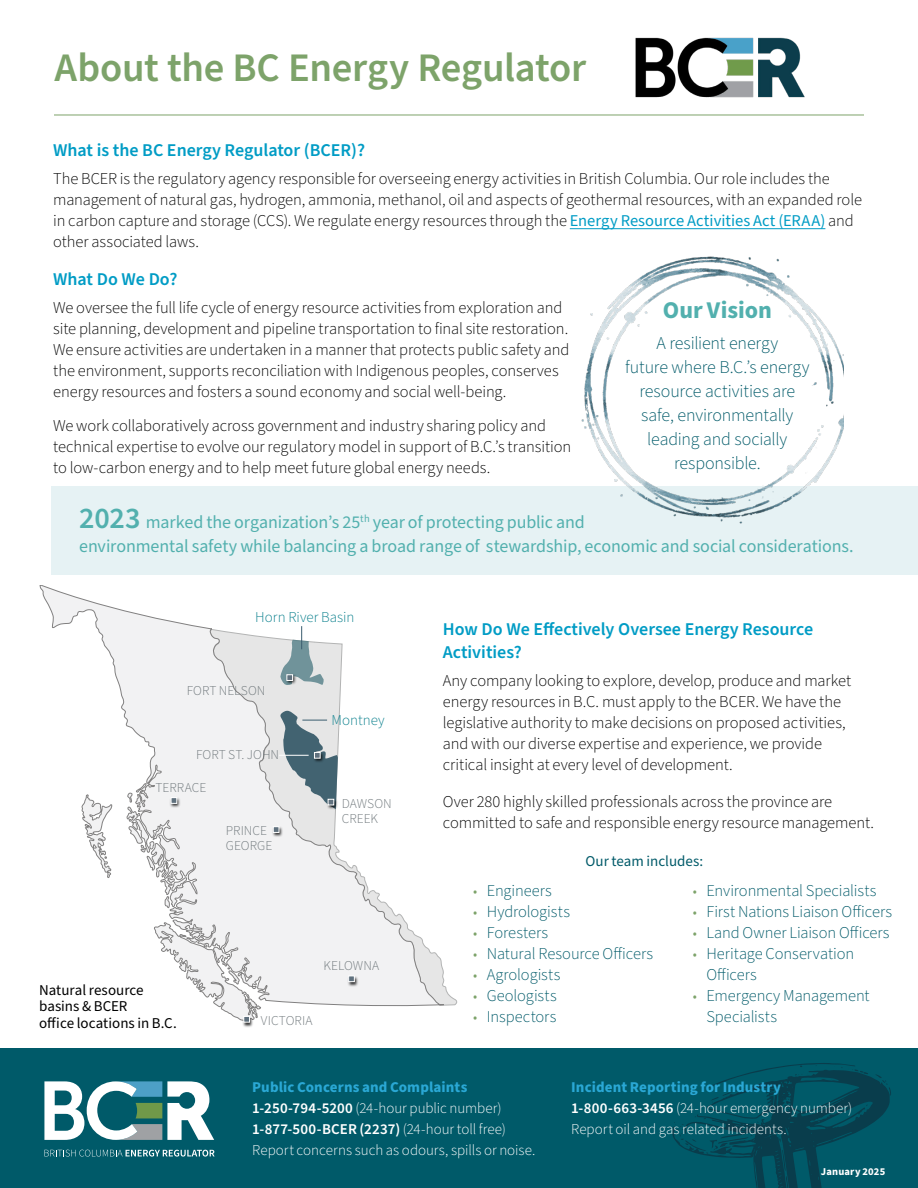
<style>
.page{position:relative;width:918px;height:1188px;background:#fff}
.page>*{position:absolute;margin:0;border:0;box-sizing:border-box;transform-origin:0 0}
.t1{font:600 40.5px "Source Sans Pro";letter-spacing:-.005em;color:#7da36a}
.t2{font:700 24px "Source Sans Pro";color:#52b0ae}
.t3{font:18px/24px "Source Sans Pro";letter-spacing:-.005em;color:#52b0ae}
.t4{font:300 18px/24px "Source Sans Pro";letter-spacing:-.01em;color:#005a69;text-align:center}
.t5{font:600 18px/22.5px "Source Sans Pro";color:#009cc5}
.t6{font:300 16.5px/21px "Source Sans Pro";letter-spacing:-.005em;color:#000}
.t7{font:300 16.5px/21px "Source Sans Pro";letter-spacing:-.005em;color:#005a69}
.t8{font:300 15px/21px "Source Sans Pro";color:#fff}
.t9{font:15px/16.5px "Source Sans Pro";color:#000}
.t10{font:300 15px "Source Sans Pro";color:#087f8c}
.t11{font:15px "Source Sans Pro";color:#005a69}
.t12{font:300 13.5px/15px "Source Sans Pro";letter-spacing:.005em;color:#6e767a}
.t13{font:700 10.5px "Source Sans Pro";letter-spacing:.02em;color:#fff}
.s1{font-weight:400;color:#009cc5}
.s2{font-weight:600;font-size:30px}
.s3{font-size:15px;color:#7da36a}
.s4{font-weight:700;color:#2aa8d5}
.s5{font-weight:600}
</style>
<div class="page">
<div style="left:0;top:1048px;width:918px;height:140px;background:#005a69"></div>
<svg style="left:672px;top:1076px;width:218px;height:112px"></svg>
<svg style="left:875px;top:1074px;width:16px;height:22px"></svg>
<svg style="left:674px;top:1063px;width:194px;height:112px"></svg>
<svg style="left:44px;top:1150px;width:171px;height:7px"></svg>
<svg style="left:44px;top:1081px;width:170px;height:59px"></svg>
<svg style="left:39px;top:586px;width:409px;height:421px"></svg>
<svg style="left:82px;top:795px;width:30px;height:83px"></svg>
<img style="left:168px;top:672px;width:192px;height:355px">
<svg style="left:153px;top:917px;width:108px;height:106px"></svg>
<div style="left:243px;top:1016px;width:7px;height:7px;border:1px solid #fff"></div>
<div style="left:348px;top:975px;width:7px;height:7px;border:1px solid #fff"></div>
<svg style="left:127px;top:783px;width:60px;height:126px"></svg>
<div style="left:171px;top:797px;width:6px;height:7px;border:1px solid #fff"></div>
<div style="left:273px;top:826px;width:6px;height:7px;border:1px solid #fff"></div>
<div style="left:51px;top:486px;width:867px;height:89px;background:#e6f2f4"></div>
<img style="left:581px;top:256px;width:263px;height:268px">
<hr style="left:570px;top:228px;width:255px;height:1px;background:#009cc5">
<hr style="left:54px;top:115px;width:810px;height:1px;background:#7da36a">
<img style="left:635px;top:37px;width:170px;height:61px">
<svg style="left:278px;top:709px;width:60px;height:100px;background:#9baab0"></svg>
<svg style="left:280px;top:626px;width:44px;height:59px"></svg>
<h1 class="t1" style="left:55px;top:40px;width:533px">About the BC Energy Regulator</h1>
<p class="t5" style="left:53px;top:139px;width:314px">What is the BC Energy Regulator (BCER)?</p>
<p class="t6" style="left:53px;top:168px;width:810px">The BCER is the regulatory agency responsible for overseeing energy activities in British Columbia. Our role includes the management of natural gas, hydrogen, ammonia, methanol, oil and aspects of geothermal resources, with an expanded role in carbon capture and storage (CCS). We regulate energy resources through the <span class="s1">Energy Resource Activities Act (ERAA)</span> and other associated laws.</p>
<p class="t5" style="left:53px;top:269px;width:126px">What Do We Do?</p>
<p class="t6" style="left:53px;top:298px;width:518px">We oversee the full life cycle of energy resource activities from exploration and site planning, development and pipeline transportation to final site restoration.<br>We ensure activities are undertaken in a manner that protects public safety and the environment, supports reconciliation with Indigenous peoples, conserves energy resources and fosters a sound economy and social well-being.</p>
<p class="t6" style="left:53px;top:416px;width:520px">We work collaboratively across government and industry sharing policy and technical expertise to evolve our regulatory model in support of B.C.’s transition to low-carbon energy and to help meet future global energy needs.</p>
<h2 class="t2" style="left:663px;top:294px;width:111px">Our Vision</h2>
<p class="t4" style="left:625px;top:331px;width:186px">A resilient energy<br>future where B.C.’s energy resource activities are safe, environmentally leading and socially responsible.</p>
<p class="t3" style="left:79px;top:510px;width:776px"><span class="s2">2023</span> marked the organization’s 25<sup>th</sup> year of protecting public and<br>environmental safety while balancing a broad range of stewardship, economic and social considerations.</p>
<p class="t10" style="left:255px;top:607px;width:101px">Horn River Basin</p>
<p class="t12" style="left:187px;top:683px;width:80px">FORT NELSON</p>
<p class="t12" style="left:196px;top:748px;width:85px">FORT ST. JOHN</p>
<p class="t12" style="left:156px;top:780px;width:53px">TERRACE</p>
<p class="t12" style="left:226px;top:823px;width:48px">PRINCE<br>GEORGE</p>
<p class="t10" style="left:332px;top:710px;width:55px">Montney</p>
<p class="t12" style="left:342px;top:796px;width:52px">DAWSON<br>CREEK</p>
<p class="t9" style="left:39px;top:982px;width:139px">Natural resource basins &amp; BCER<br>office locations in B.C.</p>
<p class="t12" style="left:324px;top:958px;width:57px">KELOWNA</p>
<p class="t12" style="left:261px;top:1014px;width:53px">VICTORIA</p>
<p class="t5" style="left:443px;top:619px;width:372px">How Do We Effectively Oversee Energy Resource<br>Activities?</p>
<p class="t6" style="left:443px;top:670px;width:410px">Any company looking to explore, develop, produce and market energy resources in B.C. must apply to the BCER. We have the legislative authority to make decisions on proposed activities, and with our diverse expertise and experience, we provide critical insight at every level of development.</p>
<p class="t6" style="left:443px;top:791px;width:433px">Over 280 highly skilled professionals across the province are committed to safe and responsible energy resource management.</p>
<p class="t11" style="left:586px;top:851px;width:119px">Our team includes:</p>
<p class="t7" style="left:473px;top:881px;width:80px"><span class="s3">•</span> Engineers</p>
<p class="t7" style="left:473px;top:902px;width:98px"><span class="s3">•</span> Hydrologists</p>
<p class="t7" style="left:473px;top:923px;width:76px"><span class="s3">•</span> Foresters</p>
<p class="t7" style="left:473px;top:944px;width:181px"><span class="s3">•</span> Natural Resource Officers</p>
<p class="t7" style="left:473px;top:965px;width:89px"><span class="s3">•</span> Agrologists</p>
<p class="t7" style="left:473px;top:986px;width:85px"><span class="s3">•</span> Geologists</p>
<p class="t7" style="left:473px;top:1007px;width:85px"><span class="s3">•</span> Inspectors</p>
<p class="t7" style="left:693px;top:881px;width:185px"><span class="s3">•</span> Environmental Specialists</p>
<p class="t7" style="left:693px;top:902px;width:201px"><span class="s3">•</span> First Nations Liaison Officers</p>
<p class="t7" style="left:693px;top:923px;width:198px"><span class="s3">•</span> Land Owner Liaison Officers</p>
<p class="t7" style="left:706px;top:944px;width:149px;text-indent:-14px"><span class="s3">•</span> Heritage Conservation<br>Officers</p>
<p class="t7" style="left:706px;top:986px;width:165px;text-indent:-14px"><span class="s3">•</span> Emergency Management<br>Specialists</p>
<p class="t8" style="left:252px;top:1077px;width:285px"><span class="s4">Public Concerns and Complaints </span><span class="s5">1-250-794-5200</span> (24-hour public number)<br><span class="s5">1-877-500-BCER (2237)</span> (24-hour toll free)<br>Report concerns such as odours, spills or noise.</p>
<p class="t8" style="left:571px;top:1077px;width:283px"><span class="s4">Incident Reporting for Industry<br></span><span class="s5">1-800-663-3456</span> (24-hour emergency number)<br>Report oil and gas related incidents.</p>
<p class="t13" style="left:821px;top:1164px;width:66px">January 2025</p>
</div>
